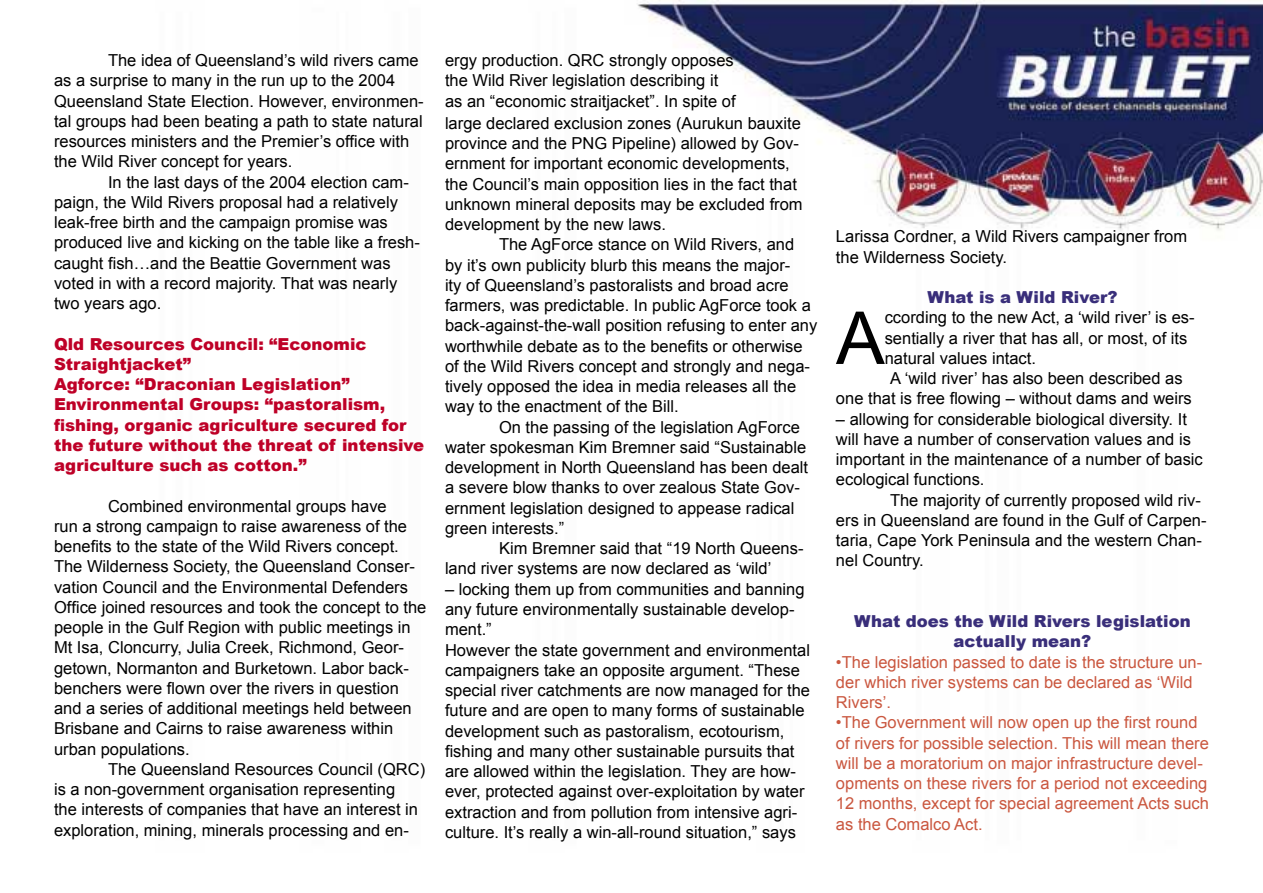
<style>
.page{position:relative;width:1263px;height:893px;background:#fff}
.page>*{position:absolute;margin:0;border:0;box-sizing:border-box;transform-origin:0 0}
.t1{font:73.05px "Arial";color:#000}
.t2{font:16.5px/20.2px "Arial";color:#000}
.t3{font:16.5px/20.2px "Arial";color:#ca573f}
.t4{font:900 16.5px/20.2px "Arial";color:#be0027}
.t5{font:900 16.5px/20.2px "Arial";color:#392e7a;text-align:center}
</style>
<div class="page">
<img style="left:637px;top:0;width:626px;height:231px">
<p class="t2" style="left:54px;top:50px;width:371px;text-indent:54px">The idea of Queensland’s wild rivers came as a surprise to many in the run up to the 2004<br>Queensland State Election. However, environmen&shy;tal groups had been beating a path to state natural resources ministers and the Premier’s office with the Wild River concept for years.</p>
<p class="t2" style="left:54px;top:172px;width:367px;text-indent:54px">In the last days of the 2004 election cam&shy;paign, the Wild Rivers proposal had a relatively leak-free birth and the campaign promise was produced live and kicking on the table like a fresh&shy;caught fish…and the Beattie Government was voted in with a record majority. That was nearly two years ago.</p>
<p class="t4" style="left:54px;top:333px;width:314px">Qld Resources Council: “Economic<br>Straightjacket”</p>
<p class="t4" style="left:54px;top:373px;width:297px">Agforce: “Draconian Legislation”</p>
<p class="t4" style="left:54px;top:394px;width:372px">Environmental Groups: “pastoralism, fishing, organic agriculture secured for the future without the threat of intensive agriculture such as cotton.”</p>
<p class="t2" style="left:54px;top:496px;width:374px;text-indent:54px">Combined environmental groups have<br>run a strong campaign to raise awareness of the benefits to the state of the Wild Rivers concept.<br>The Wilderness Society, the Queensland Conser&shy;vation Council and the Environmental Defenders Office joined resources and took the concept to the people in the Gulf Region with public meetings in Mt Isa, Cloncurry, Julia Creek, Richmond, Geor&shy;getown, Normanton and Burketown. Labor back&shy;benchers were flown over the rivers in question and a series of additional meetings held between Brisbane and Cairns to raise awareness within urban populations.</p>
<p class="t2" style="left:54px;top:759px;width:373px;text-indent:54px">The Queensland Resources Council (QRC) is a non-government organisation representing<br>the interests of companies that have an interest in exploration, mining, minerals processing and en-</p>
<p class="t2" style="left:445px;top:50px;width:292px">ergy production. QRC strongly opposes the Wild River legislation describing it as an “economic straitjacket”. In spite of</p>
<p class="t2" style="left:445px;top:113px;width:359px">large declared exclusion zones (Aurukun bauxite province and the PNG Pipeline) allowed by Gov&shy;ernment for important economic developments, the Council’s main opposition lies in the fact that unknown mineral deposits may be excluded from development by the new laws.</p>
<p class="t2" style="left:445px;top:235px;width:374px;text-indent:54px">The AgForce stance on Wild Rivers, and<br>by it’s own publicity blurb this means the major-<br>ity of Queensland’s pastoralists and broad acre farmers, was predictable. In public AgForce took a back-against-the-wall position refusing to enter any worthwhile debate as to the benefits or otherwise of the Wild Rivers concept and strongly and nega&shy;tively opposed the idea in media releases all the way to the enactment of the Bill.</p>
<p class="t2" style="left:445px;top:417px;width:365px;text-indent:54px">On the passing of the legislation AgForce water spokesman Kim Bremner said “Sustainable development in North Queensland has been dealt a severe blow thanks to over zealous State Gov&shy;ernment legislation designed to appease radical green interests.”</p>
<p class="t2" style="left:445px;top:538px;width:360px;text-indent:54px">Kim Bremner said that “19 North Queens&shy;land river systems are now declared as ‘wild’</p>
<p class="t2" style="left:445px;top:579px;width:361px">– locking them up from communities and banning any future environmentally sustainable develop&shy;ment.”</p>
<p class="t2" style="left:445px;top:640px;width:366px">However the state government and environmental campaigners take an opposite argument. “These special river catchments are now managed for the future and are open to many forms of sustainable development such as pastoralism, ecotourism, fishing and many other sustainable pursuits that are allowed within the legislation. They are how&shy;ever, protected against over-exploitation by water extraction and from pollution from intensive agri&shy;culture. It’s really a win-all-round situation,” says</p>
<p class="t2" style="left:836px;top:227px;width:353px">Larissa Cordner, a Wild Rivers campaigner from the Wilderness Society.</p>
<p class="t5" style="left:927px;top:287px;width:192px">What is a Wild River?</p>
<p class="t1" style="left:836px;top:290px;width:50px">A</p>
<p class="t2" style="left:885px;top:308px;width:311px">ccording to the new Act, a ‘wild river’ is es&shy;sentially a river that has all, or most, of its natural values intact.</p>
<p class="t2" style="left:836px;top:368px;width:357px;text-indent:54px">A ‘wild river’ has also been described as one that is free flowing – without dams and weirs</p>
<p class="t2" style="left:836px;top:409px;width:368px">– allowing for considerable biological diversity. It will have a number of conservation values and is important in the maintenance of a number of basic</p>
<p class="t2" style="left:836px;top:470px;width:150px">ecological functions.</p>
<p class="t2" style="left:836px;top:490px;width:372px;text-indent:54px">The majority of currently proposed wild riv&shy;ers in Queensland are found in the Gulf of Carpen&shy;taria, Cape York Peninsula and the western Chan&shy;nel Country.</p>
<p class="t5" style="left:854px;top:611px;width:338px">What does the Wild Rivers legislation actually mean?</p>
<p class="t3" style="left:836px;top:652px;width:368px">•The legislation passed to date is the structure un&shy;der which river systems can be declared as ‘Wild<br>Rivers’.</p>
<p class="t3" style="left:836px;top:713px;width:374px">•The Government will now open up the first round of rivers for possible selection. This will mean there will be a moratorium on major infrastructure devel&shy;opments on these rivers for a period not exceeding 12 months, except for special agreement Acts such as the Comalco Act.</p>
</div>
